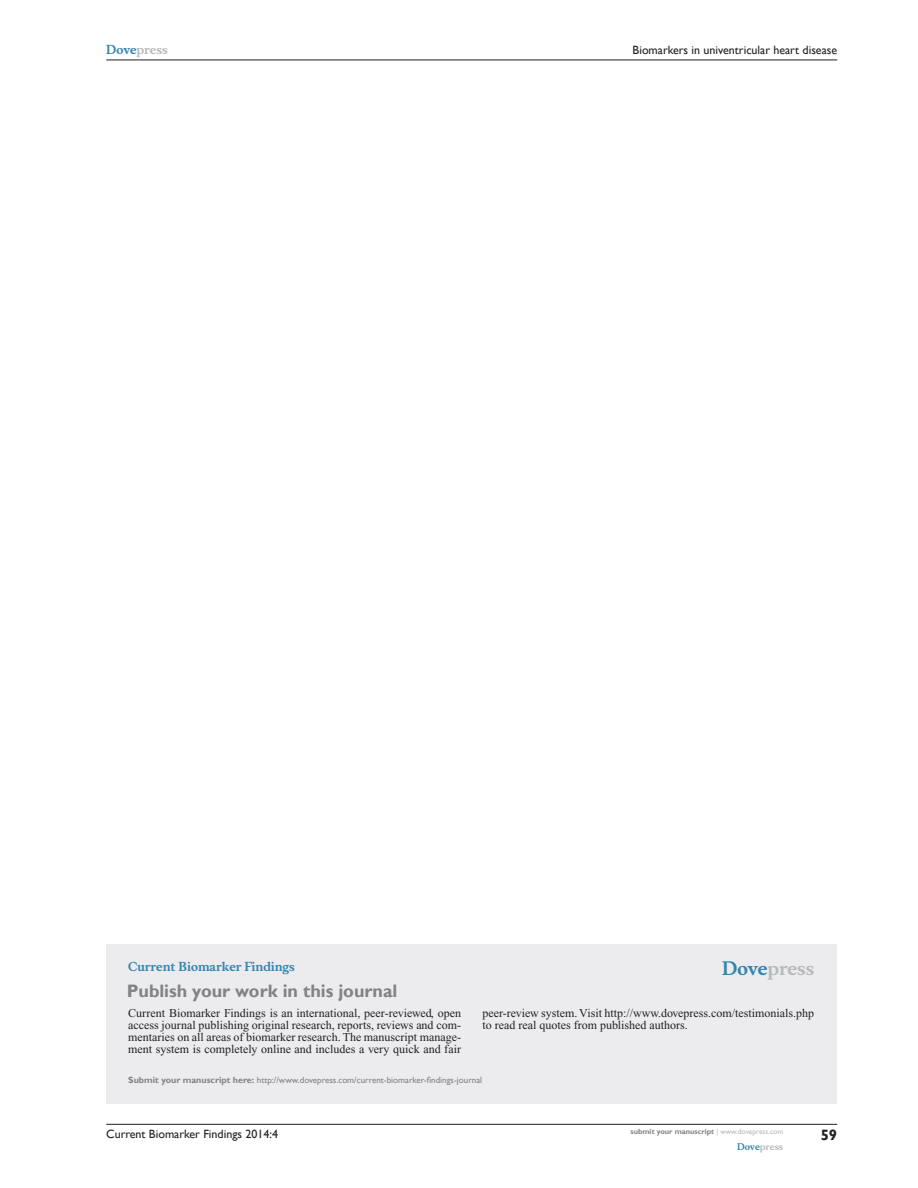
<style>
.page{position:relative;width:918px;height:1188px;background:#fff}
.page>*{position:absolute;margin:0;border:0;box-sizing:border-box;transform-origin:0 0}
.PromBx-H1{font:700 18px "Gill Sans";color:#808285}
.PromBx-Brand{font:700 18px "Musee";color:#b8b9bc}
.t1{font:700 15px "Gill Sans";color:#231f20}
.PromBx-Tx{font:12px/12px "Times New Roman";color:#231f20;text-align:justify}
.t2{font:12px "Gill Sans";color:#231f20}
.PromBx-JrnlName{font:700 12px "Musee";color:#3485ae}
.t3{font:700 12px "Musee";color:#b8b9bc}
.PromBx-SubmitMssWebA{font:9px "Gill Sans";color:#808285}
.t4{font:700 9px "Musee";color:#b8b9bc}
.t5{font:700 7.5px "Gill Sans";color:#808285}
.s1{color:#3485ae}
.s2{font-weight:700}
.s3{font-weight:400;color:#b8b9bc}
</style>
<div class="page">
<div style="left:106px;top:944px;width:731px;height:159px;background:#ececee"></div>
<hr style="left:106px;top:1124px;width:731px;height:1px;background:#231f20">
<hr style="left:106px;top:60px;width:731px;height:1px;background:#231f20">
<p class="t3" style="left:106px;top:43px;width:63px"><span class="s1">Dove</span>press</p>
<p class="t2" style="left:633px;top:43px;width:206px">Biomarkers in univentricular heart disease</p>
<p class="PromBx-JrnlName" style="left:128px;top:959px;width:168px">Current Biomarker Findings</p>
<p class="PromBx-H1" style="left:127px;top:980px;width:272px">Publish your work in this journal</p>
<p class="PromBx-Brand" style="left:722px;top:958px;width:94px"><span class="s1">Dove</span>press</p>
<p class="PromBx-Tx" style="left:128px;top:1007px;width:334px">Current Biomarker Findings is an international, peer-reviewed, open access journal publishing original research, reports, reviews and com&shy;mentaries on all areas of biomarker research. The manuscript manage&shy;ment system is completely online and includes a very quick and fair</p>
<p class="PromBx-Tx" style="left:482px;top:1007px;width:333px">peer-review system. Visit http://www.dovepress.com/testimonials.php to read real quotes from published authors.</p>
<p class="PromBx-SubmitMssWebA" style="left:128px;top:1075px;width:356px"><span class="s2">Submit your manuscript here:</span> http://www.dovepress.com/current-biomarker-findings-journal</p>
<p class="t2" style="left:106px;top:1127px;width:173px">Current Biomarker Findings 2014:4</p>
<p class="t5" style="left:631px;top:1127px;width:154px">submit your manuscript <span class="s3">| www.dovepress.com</span></p>
<p class="t4" style="left:737px;top:1141px;width:48px"><span class="s1">Dove</span>press</p>
<p class="t1" style="left:821px;top:1126px;width:18px">59</p>
</div>
